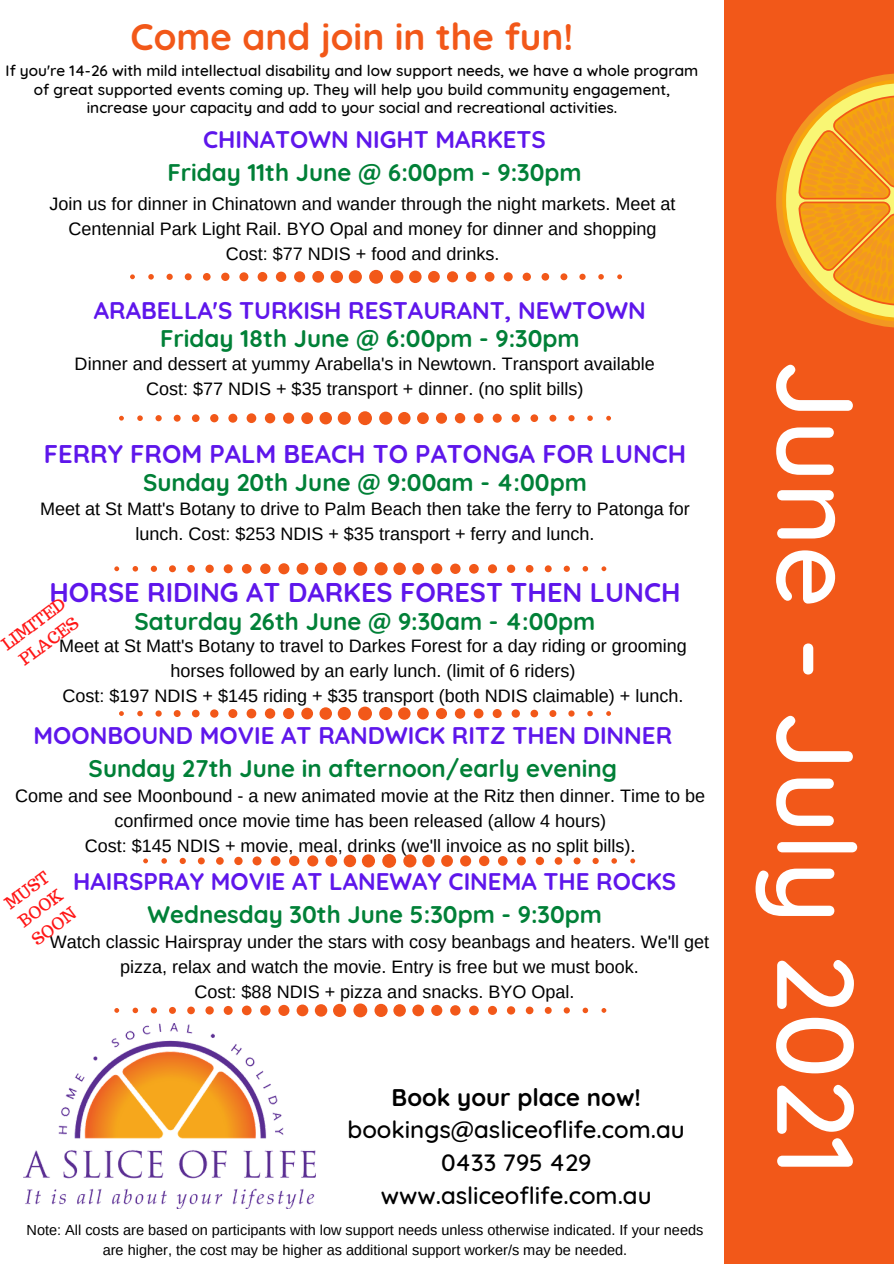
<style>
.page{position:relative;width:894px;height:1264px;background:#fff}
.page>*{position:absolute;margin:0;border:0;box-sizing:border-box;transform-origin:0 0}
.t1{font:500 108.15px "Quicksand";color:#fff}
.t2{font:700 36.9px "Quicksand";color:#f25819}
.t3{font:700 27px "Quicksand";color:#5e16eb}
.t4{font:700 25.5px "Quicksand";color:#5e16eb}
.t5{font:700 24px "Quicksand";color:#008037}
.t6{font:700 24px "Quicksand";color:#5e16eb}
.t7{font:500 24px "Quicksand";color:#000}
.t8{font:700 24px "Quicksand";color:#000}
.t9{font:18px/24.8px "Arimo";color:#000;text-align:center}
.t10{font:16.5px "Trocchi";color:#ff1616}
.t11{font:500 15.45px/18.5px "Quicksand";color:#000;text-align:center}
.t12{font:14.55px/20.2px "Arimo";color:#000;text-align:center}
</style>
<div class="page">
<div style="left:724px;top:0;width:169px;height:1263px;background:#f25819"></div>
<svg style="left:776px;top:73px;width:118px;height:255px"></svg>
<svg style="left:130px;top:270px;width:492px;height:14px"></svg>
<svg style="left:114px;top:562px;width:492px;height:13px"></svg>
<svg style="left:119px;top:411px;width:492px;height:14px"></svg>
<svg style="left:114px;top:1003px;width:492px;height:14px"></svg>
<svg style="left:119px;top:706px;width:492px;height:14px"></svg>
<svg style="left:143px;top:854px;width:492px;height:13px"></svg>
<img style="left:24px;top:1023px;width:292px;height:185px">
<p class="t2" style="left:131px;top:13px;width:444px">Come and join in the fun!</p>
<p class="t11" style="left:6px;top:61px;width:694px">If you're 14-26 with mild intellectual disability and low support needs, we have a whole program of great supported events coming up. They will help you build community engagement, increase your capacity and add to your social and recreational activities.</p>
<p class="t6" style="left:203px;top:124px;width:344px">CHINATOWN NIGHT MARKETS</p>
<p class="t5" style="left:167px;top:157px;width:415px">Friday 11th June @ 6:00pm - 9:30pm</p>
<p class="t9" style="left:50px;top:191px;width:627px">Join us for dinner in Chinatown and wander through the night markets. Meet at<br>Centennial Park Light Rail. BYO Opal and money for dinner and shopping</p>
<p class="t9" style="left:226px;top:241px;width:275px">Cost: $77 NDIS + food and drinks.</p>
<p class="t6" style="left:94px;top:295px;width:553px">ARABELLA'S TURKISH RESTAURANT, NEWTOWN</p>
<p class="t5" style="left:160px;top:323px;width:421px">Friday 18th June @ 6:00pm - 9:30pm</p>
<p class="t9" style="left:75px;top:351px;width:581px">Dinner and dessert at yummy Arabella's in Newtown. Transport available</p>
<p class="t9" style="left:146px;top:376px;width:439px">Cost: $77 NDIS + $35 transport + dinner. (no split bills)</p>
<p class="t4" style="left:44px;top:437px;width:643px">FERRY FROM PALM BEACH TO PATONGA FOR LUNCH</p>
<p class="t5" style="left:143px;top:467px;width:445px">Sunday 20th June @ 9:00am - 4:00pm</p>
<p class="t9" style="left:40px;top:496px;width:651px">Meet at St Matt's Botany to drive to Palm Beach then take the ferry to Patonga for lunch. Cost: $253 NDIS + $35 transport + ferry and lunch.</p>
<p class="t3" style="left:49px;top:574px;width:632px">HORSE RIDING AT DARKES FOREST THEN LUNCH</p>
<p class="t5" style="left:134px;top:605px;width:462px">Saturday 26th June @ 9:30am - 4:00pm</p>
<p class="t9" style="left:59px;top:633px;width:629px">Meet at St Matt's Botany to travel to Darkes Forest for a day riding or grooming horses followed by an early lunch. (limit of 6 riders)</p>
<p class="t9" style="left:63px;top:683px;width:622px">Cost: $197 NDIS + $145 riding + $35 transport (both NDIS claimable) + lunch.</p>
<p class="t6" style="left:34px;top:720px;width:640px">MOONBOUND MOVIE AT RANDWICK RITZ THEN DINNER</p>
<p class="t5" style="left:89px;top:753px;width:530px">Sunday 27th June in afternoon/early evening</p>
<p class="t9" style="left:15px;top:783px;width:691px">Come and see Moonbound - a new animated movie at the Ritz then dinner. Time to be confirmed once movie time has been released (allow 4 hours)</p>
<p class="t9" style="left:85px;top:833px;width:552px">Cost: $145 NDIS + movie, meal, drinks (we'll invoice as no split bills).</p>
<p class="t10" style="left:-2px;top:638px;width:76px;rotate:-37deg">LIMITED</p>
<p class="t10" style="left:15px;top:653px;width:70px;rotate:-37deg">PLACES</p>
<p class="t10" style="left:0;top:896px;width:52px;rotate:-37deg">MUST</p>
<p class="t6" style="left:73px;top:866px;width:604px">HAIRSPRAY MOVIE AT LANEWAY CINEMA THE ROCKS</p>
<p class="t5" style="left:147px;top:898px;width:456px">Wednesday 30th June 5:30pm - 9:30pm</p>
<p class="t9" style="left:50px;top:929px;width:660px">Watch classic Hairspray under the stars with cosy beanbags and heaters. We'll get</p>
<p class="t9" style="left:120px;top:954px;width:520px">pizza, relax and watch the movie. Entry is free but we must book.</p>
<p class="t9" style="left:194px;top:978px;width:381px">Cost: $88 NDIS + pizza and snacks. BYO Opal.</p>
<p class="t10" style="left:14px;top:914px;width:52px;rotate:-37deg">BOOK</p>
<p class="t10" style="left:27px;top:932px;width:52px;rotate:-37deg">SOON</p>
<p class="t8" style="left:391px;top:1081px;width:251px">Book your place now!</p>
<p class="t7" style="left:347px;top:1114px;width:338px">bookings@asliceoflife.com.au</p>
<p class="t7" style="left:441px;top:1146px;width:152px">0433 795 429</p>
<p class="t7" style="left:381px;top:1179px;width:272px">www.asliceoflife.com.au</p>
<p class="t12" style="left:27px;top:1219px;width:678px">Note: All costs are based on participants with low support needs unless otherwise indicated. If your needs are higher, the cost may be higher as additional support worker/s may be needed.</p>
<p class="t1" style="left:885px;top:359px;width:818px;rotate:90deg">June - July 2021</p>
</div>
